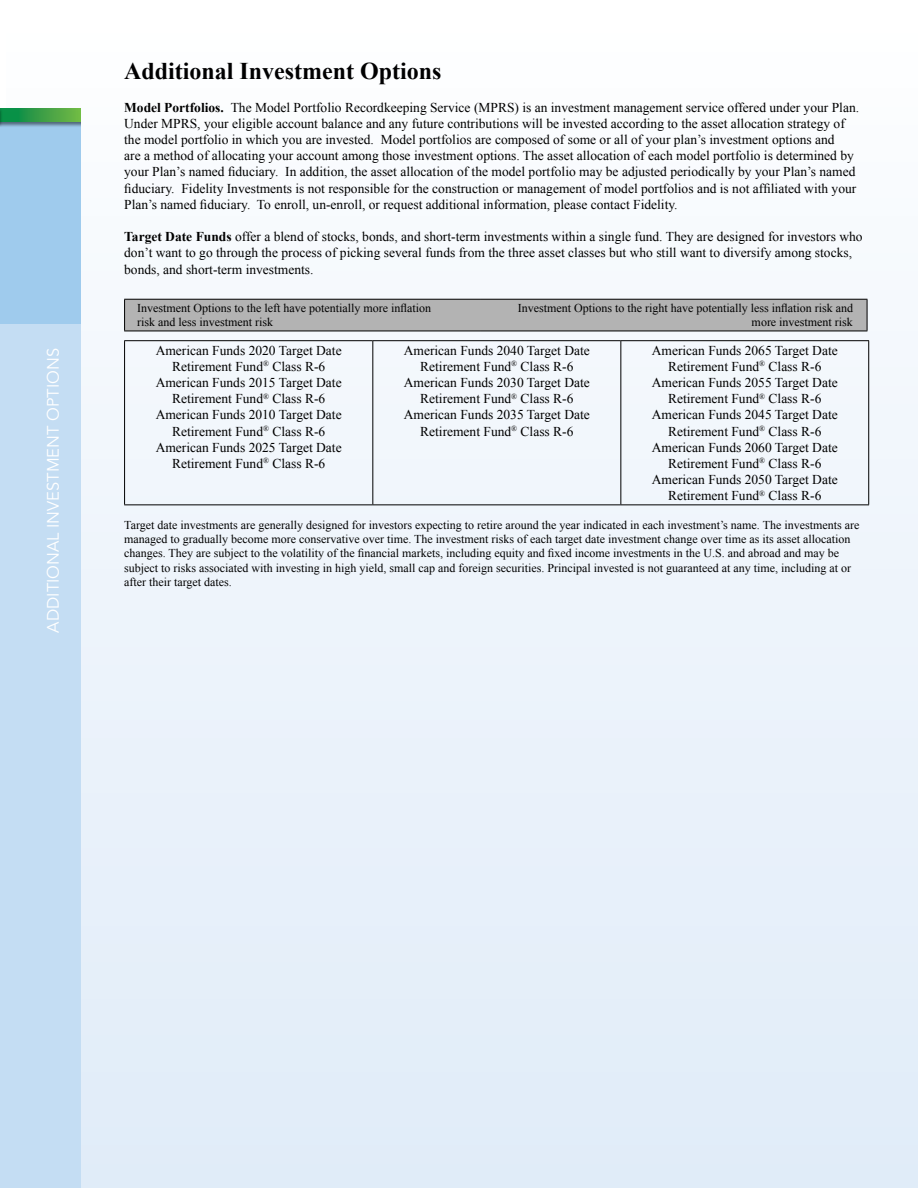
<style>
.page{position:relative;width:918px;height:1188px;background:#fff}
.page>*{position:absolute;margin:0;border:0;box-sizing:border-box;transform-origin:0 0}
.t1{font:700 24px "Times New Roman";color:#000}
.t2{font:16.5px "Avenir LT Std";color:#fff}
.t3{font:13.5px/16.2px "Times New Roman";color:#000;text-align:center}
.t4{font:12px/14.4px "Times New Roman";color:#000}
.s1{font-weight:700}
</style>
<div class="page">
<div style="left:6px;top:0;width:912px;height:1188px;background:linear-gradient(to bottom,#fdfefe,#dfebf8)"></div>
<div style="left:0;top:108px;width:80px;height:216px;background:#9fcbed"></div>
<div style="left:0;top:324px;width:80px;height:864px;background:#c4ddf3"></div>
<div style="left:0;top:108px;width:80px;height:19px;background:#000;opacity:.5"></div>
<svg style="left:3px;top:108px;width:77px;height:14px"></svg>
<div style="left:125px;top:300px;width:742px;height:31px;background:#b3b3b3"></div>
<hr style="left:124px;top:300px;width:1px;height:31px;background:#000">
<hr style="left:124px;top:299px;width:357px;height:1px;background:#000">
<hr style="left:481px;top:299px;width:386px;height:1px;background:#000">
<hr style="left:124px;top:331px;width:357px;height:1px;background:#000">
<hr style="left:481px;top:331px;width:386px;height:1px;background:#000">
<hr style="left:867px;top:300px;width:1px;height:31px;background:#000">
<hr style="left:124px;top:340px;width:249px;height:1px;background:#000">
<hr style="left:373px;top:340px;width:248px;height:1px;background:#000">
<hr style="left:621px;top:340px;width:248px;height:1px;background:#000">
<hr style="left:124px;top:504px;width:249px;height:1px;background:#000">
<hr style="left:373px;top:504px;width:248px;height:1px;background:#000">
<hr style="left:621px;top:504px;width:248px;height:1px;background:#000">
<hr style="left:124px;top:341px;width:1px;height:163px;background:#000">
<hr style="left:372px;top:341px;width:1px;height:163px;background:#000">
<hr style="left:620px;top:341px;width:1px;height:163px;background:#000">
<hr style="left:868px;top:341px;width:1px;height:163px;background:#000">
<hr style="left:0;top:108px;width:3px;height:19px;background:#000;opacity:.5">
<svg style="left:0;top:108px;width:1px;height:14px"></svg>
<p class="t2" style="left:44px;top:633px;width:286px;rotate:-90deg">ADDITIONAL INVESTMENT OPTIONS</p>
<h1 class="t1" style="left:124px;top:54px;width:319px">Additional Investment Options</h1>
<p class="t3" style="left:124px;top:99px;width:736px;text-align:left"><span class="s1">Model Portfolios.</span> The Model Portfolio Recordkeeping Service (MPRS) is an investment management service offered under your Plan.<br>Under MPRS, your eligible account balance and any future contributions will be invested according to the asset allocation strategy of the model portfolio in which you are invested. Model portfolios are composed of some or all of your plan’s investment options and<br>are a method of allocating your account among those investment options. The asset allocation of each model portfolio is determined by your Plan’s named fiduciary. In addition, the asset allocation of the model portfolio may be adjusted periodically by your Plan’s named fiduciary. Fidelity Investments is not responsible for the construction or management of model portfolios and is not affiliated with your Plan’s named fiduciary. To enroll, un-enroll, or request additional information, please contact Fidelity.</p>
<p class="t3" style="left:124px;top:228px;width:740px;text-align:left"><span class="s1">Target Date Funds</span> offer a blend of stocks, bonds, and short-term investments within a single fund. They are designed for investors who don’t want to go through the process of picking several funds from the three asset classes but who still want to diversify among stocks, bonds, and short-term investments.</p>
<p class="t4" style="left:137px;top:300px;width:295px">Investment Options to the left have potentially more inflation risk and less investment risk</p>
<p class="t4" style="left:518px;top:300px;width:337px;text-align:right">Investment Options to the right have potentially less inflation risk and more investment risk</p>
<p class="t3" style="left:156px;top:342px;width:188px">American Funds 2020 Target Date<br>Retirement Fund<sup>®</sup> Class R-6<br>American Funds 2015 Target Date<br>Retirement Fund<sup>®</sup> Class R-6<br>American Funds 2010 Target Date<br>Retirement Fund<sup>®</sup> Class R-6<br>American Funds 2025 Target Date<br>Retirement Fund<sup>®</sup> Class R-6</p>
<p class="t3" style="left:404px;top:342px;width:188px">American Funds 2040 Target Date<br>Retirement Fund<sup>®</sup> Class R-6<br>American Funds 2030 Target Date<br>Retirement Fund<sup>®</sup> Class R-6<br>American Funds 2035 Target Date<br>Retirement Fund<sup>®</sup> Class R-6</p>
<p class="t3" style="left:652px;top:342px;width:188px">American Funds 2065 Target Date<br>Retirement Fund<sup>®</sup> Class R-6<br>American Funds 2055 Target Date<br>Retirement Fund<sup>®</sup> Class R-6<br>American Funds 2045 Target Date<br>Retirement Fund<sup>®</sup> Class R-6<br>American Funds 2060 Target Date<br>Retirement Fund<sup>®</sup> Class R-6<br>American Funds 2050 Target Date<br>Retirement Fund<sup>®</sup> Class R-6</p>
<p class="t4" style="left:124px;top:517px;width:737px">Target date investments are generally designed for investors expecting to retire around the year indicated in each investment’s name. The investments are managed to gradually become more conservative over time. The investment risks of each target date investment change over time as its asset allocation changes. They are subject to the volatility of the financial markets, including equity and fixed income investments in the U.S. and abroad and may be subject to risks associated with investing in high yield, small cap and foreign securities. Principal invested is not guaranteed at any time, including at or after their target dates.</p>
</div>
